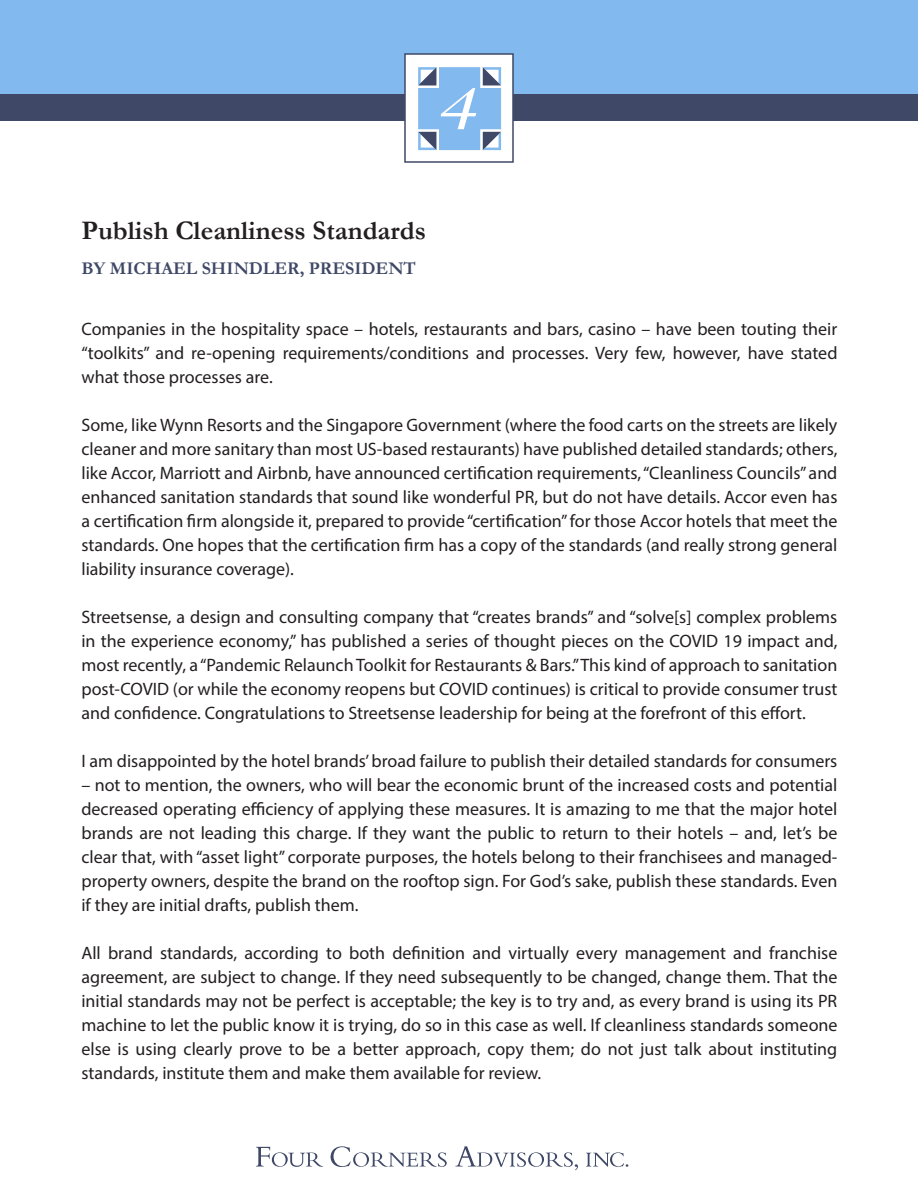
<style>
.page{position:relative;width:918px;height:1188px;background:#fff}
.page>*{position:absolute;margin:0;border:0;box-sizing:border-box;transform-origin:0 0}
.t1{font:700 27px "Garamond";color:#231f20}
.t2{font:18px/24px "Myriad Pro";color:#231f20;text-align:justify}
.mcs_name{font:700 18px "Garamond";color:#3f4967}
</style>
<div class="page">
<div style="left:0;top:0;width:918px;height:108px;background:#82b9ee"></div>
<div style="left:0;top:94px;width:918px;height:28px;background:#3f4967"></div>
<div style="left:405px;top:54px;width:108px;height:108px;background:#fff"></div>
<div style="left:404px;top:53px;width:110px;height:110px;border:2px solid #3f4967"></div>
<svg style="left:418px;top:67px;width:83px;height:83px;background:#90b9e3"></svg>
<svg style="left:256px;top:1147px;width:67px;height:20px"></svg>
<svg style="left:331px;top:1146px;width:116px;height:21px"></svg>
<svg style="left:455px;top:1146px;width:123px;height:24px"></svg>
<svg style="left:586px;top:1152px;width:42px;height:15px"></svg>
<p class="t1" style="left:81px;top:212px;width:346px">Publish Cleanliness Standards</p>
<p class="mcs_name" style="left:81px;top:256px;width:336px">BY MICHAEL SHINDLER, PRESIDENT</p>
<p class="t2" style="left:81px;top:316px;width:758px">Companies in the hospitality space – hotels, restaurants and bars, casino – have been touting their “toolkits” and re-opening requirements/conditions and processes. Very few, however, have stated what those processes are.</p>
<p class="t2" style="left:81px;top:412px;width:758px">Some, like Wynn Resorts and the Singapore Government (where the food carts on the streets are likely cleaner and more sanitary than most US-based restaurants) have published detailed standards; others, like Accor, Marriott and Airbnb, have announced certification requirements, “Cleanliness Councils” and enhanced sanitation standards that sound like wonderful PR, but do not have details. Accor even has a certification firm alongside it, prepared to provide “certification” for those Accor hotels that meet the standards. One hopes that the certification firm has a copy of the standards (and really strong general liability insurance coverage).</p>
<p class="t2" style="left:81px;top:604px;width:757px">Streetsense, a design and consulting company that “creates brands” and “solve[s] complex problems in the experience economy,” has published a series of thought pieces on the COVID 19 impact and, most recently, a “Pandemic Relaunch Toolkit for Restaurants &amp; Bars.” This kind of approach to sanitation post-COVID (or while the economy reopens but COVID continues) is critical to provide consumer trust and confidence. Congratulations to Streetsense leadership for being at the forefront of this effort.</p>
<p class="t2" style="left:81px;top:748px;width:758px">I am disappointed by the hotel brands’ broad failure to publish their detailed standards for consumers</p>
<p class="t2" style="left:81px;top:772px;width:758px">– not to mention, the owners, who will bear the economic brunt of the increased costs and potential decreased operating efficiency of applying these measures. It is amazing to me that the major hotel brands are not leading this charge. If they want the public to return to their hotels – and, let’s be clear that, with “asset light” corporate purposes, the hotels belong to their franchisees and managed&shy;property owners, despite the brand on the rooftop sign. For God’s sake, publish these standards. Even if they are initial drafts, publish them.</p>
<p class="t2" style="left:81px;top:940px;width:758px">All brand standards, according to both definition and virtually every management and franchise agreement, are subject to change. If they need subsequently to be changed, change them. That the initial standards may not be perfect is acceptable; the key is to try and, as every brand is using its PR machine to let the public know it is trying, do so in this case as well. If cleanliness standards someone else is using clearly prove to be a better approach, copy them; do not just talk about instituting standards, institute them and make them available for review.</p>
</div>
